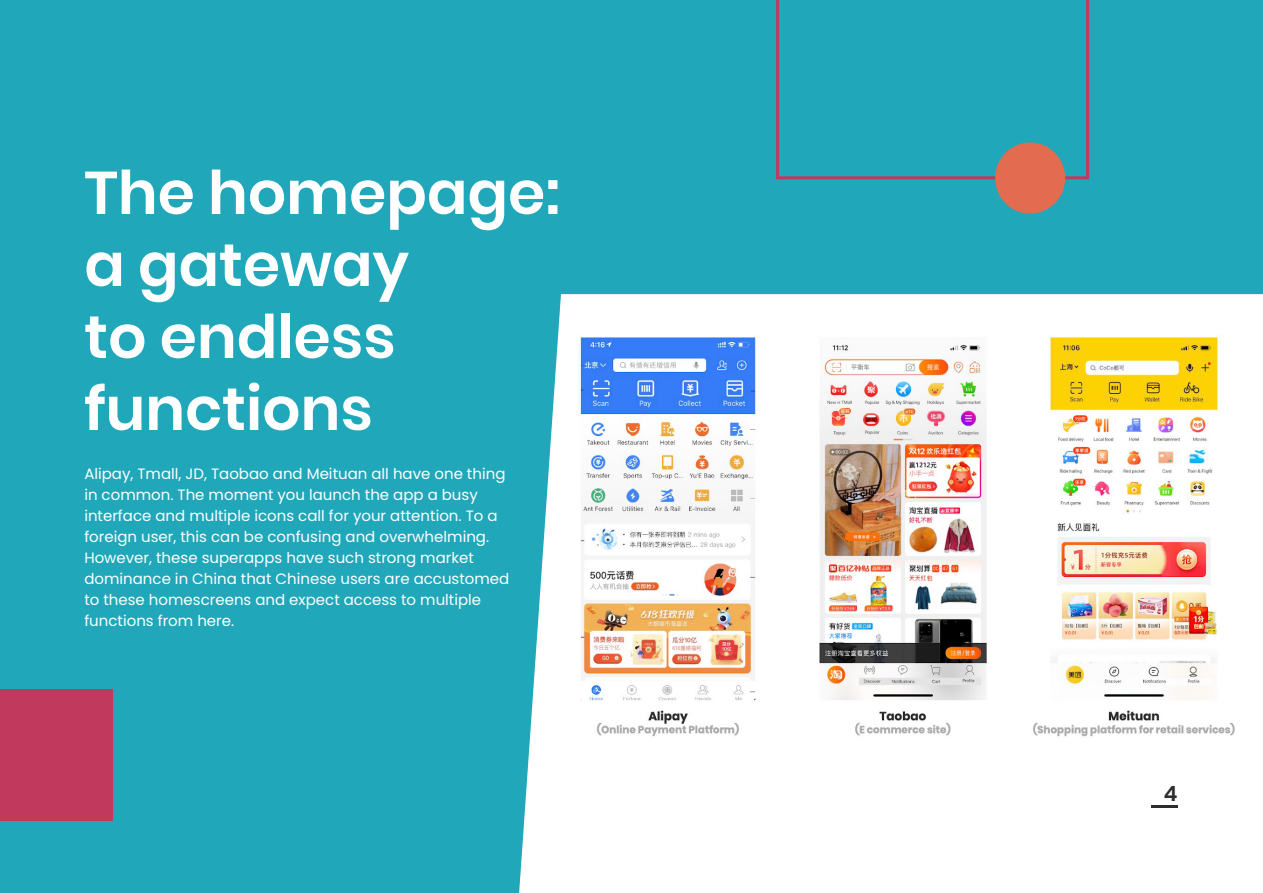
<style>
.page{position:relative;width:1263px;height:893px;background:#21a7ba}
.page>*{position:absolute;margin:0;border:0;box-sizing:border-box;transform-origin:0 0}
.t1{font:600 60px/72px "Poppins";color:#fff}
.t2{font:600 21px "Poppins";color:#2e2e2e}
.t3{font:15px/21px "Poppins";color:#fff}
</style>
<div class="page">
<svg style="left:519px;top:294px;width:744px;height:599px;background:#edf8f9"></svg>
<hr style="left:1151px;top:805px;width:27px;height:3px;background:#2e2e2e">
<img style="left:578px;top:330px;width:668px;height:414px">
<svg style="left:776px;top:0;width:313px;height:179px"></svg>
<div style="left:995px;top:142px;width:70px;height:72px;background:#e26b50;border-radius:50%"></div>
<div style="left:0;top:689px;width:113px;height:132px;background:#c2395e"></div>
<h1 class="t1" style="left:84px;top:157px;width:477px">The homepage: a gateway<br>to endless functions</h1>
<p class="t3" style="left:84px;top:464px;width:427px">Alipay, Tmall, JD, Taobao and Meituan all have one thing in common. The moment you launch the app a busy interface and multiple icons call for your attention. To a foreign user, this can be confusing and overwhelming.<br>However, these superapps have such strong market dominance in China that Chinese users are accustomed to these homescreens and expect access to multiple functions from here.</p>
<h2 class="t2" style="left:1164px;top:782px;width:15px">4</h2>
</div>
